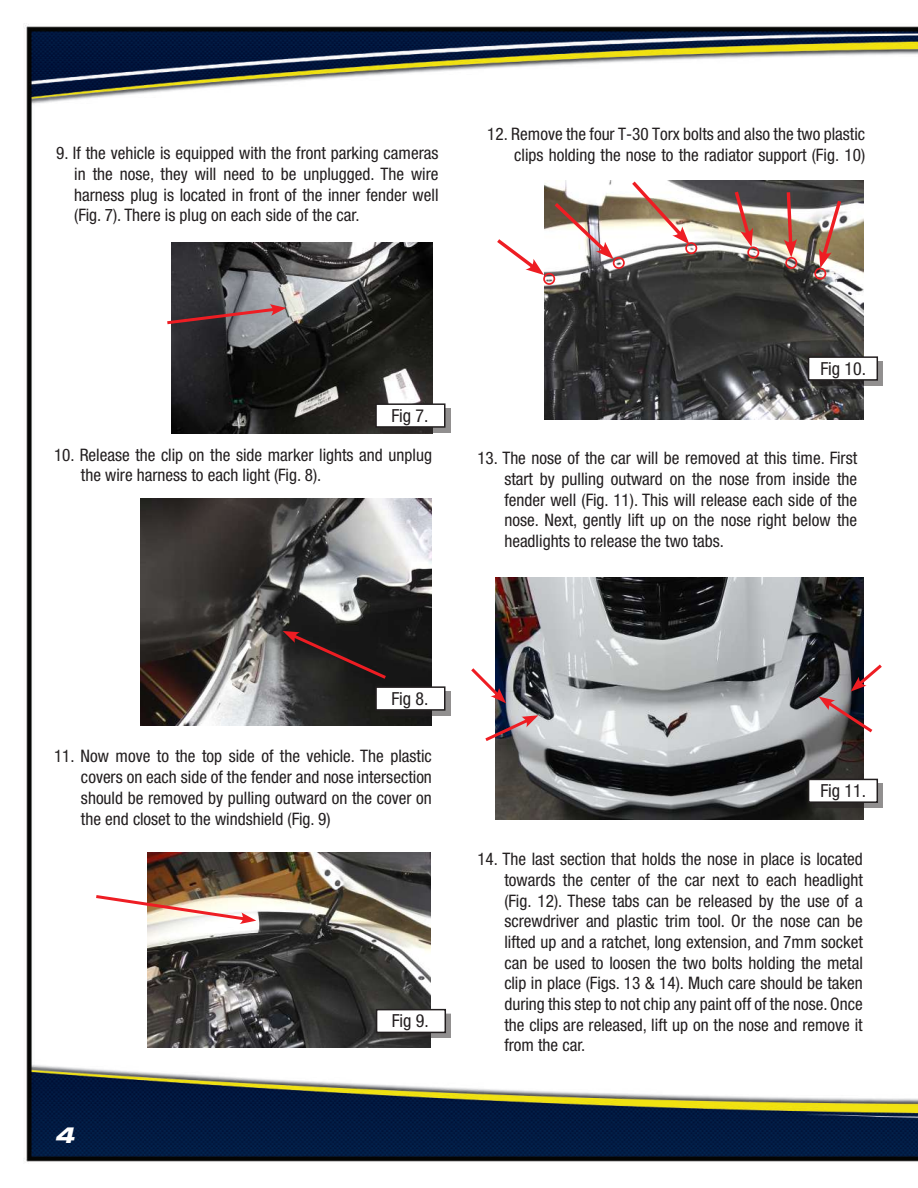
<style>
.page{position:relative;width:918px;height:1188px;background:#fff}
.page>*{position:absolute;margin:0;border:0;box-sizing:border-box;transform-origin:0 0}
.t1{font:italic 800 expanded 22.5px "Helvetica Neue LT Std";color:#fff}
.t2{font:condensed 18px "Helvetica Neue LT Std";color:#231f20}
.t3{font:condensed 17.25px/20.7px "Helvetica Neue LT Std";color:#231f20;text-align:justify}
</style>
<div class="page">
<img style="left:23px;top:23px;width:895px;height:1139px">
<img style="left:140px;top:498px;width:292px;height:227px">
<svg style="left:283px;top:631px;width:106px;height:50px;background:#2d1e1e"></svg>
<div style="left:380px;top:691px;width:70px;height:24px;background:#231f20;opacity:.5"></div>
<div style="left:376px;top:687px;width:69px;height:23px;background:#fff"></div>
<div style="left:375px;top:686px;width:71px;height:25px;border:2px solid #231f20"></div>
<img style="left:147px;top:853px;width:283px;height:194px">
<img style="left:93px;top:893px;width:163px;height:31px">
<div style="left:381px;top:1014px;width:70px;height:24px;background:#231f20;opacity:.5"></div>
<div style="left:377px;top:1010px;width:68px;height:22px;background:#fff"></div>
<div style="left:376px;top:1009px;width:70px;height:24px;border:2px solid #231f20"></div>
<img style="left:495px;top:578px;width:369px;height:241px">
<div style="left:813px;top:783px;width:70px;height:25px;background:#231f20;opacity:.5"></div>
<div style="left:809px;top:779px;width:68px;height:23px;background:#fff"></div>
<div style="left:808px;top:779px;width:70px;height:24px;border:2px solid #231f20"></div>
<svg style="left:468px;top:665px;width:38px;height:38px"></svg>
<svg style="left:482px;top:715px;width:56px;height:29px"></svg>
<svg style="left:819px;top:661px;width:66px;height:74px"></svg>
<img style="left:545px;top:180px;width:318px;height:239px">
<div style="left:543px;top:273px;width:12px;height:12px;border:2px solid #ee1d23;border-radius:50%"></div>
<svg style="left:493px;top:236px;width:51px;height:39px"></svg>
<div style="left:613px;top:257px;width:12px;height:12px;border:2px solid #ee1d23;border-radius:50%"></div>
<svg style="left:551px;top:199px;width:63px;height:60px"></svg>
<div style="left:685px;top:242px;width:13px;height:12px;border:2px solid #ee1d23;border-radius:50%"></div>
<svg style="left:629px;top:178px;width:61px;height:66px"></svg>
<div style="left:747px;top:246px;width:13px;height:13px;border:2px solid #ee1d23;border-radius:50%"></div>
<svg style="left:732px;top:188px;width:21px;height:59px"></svg>
<div style="left:785px;top:257px;width:13px;height:12px;border:2px solid #ee1d23;border-radius:50%"></div>
<svg style="left:784px;top:189px;width:13px;height:68px"></svg>
<div style="left:814px;top:267px;width:13px;height:13px;border:2px solid #ee1d23;border-radius:50%"></div>
<svg style="left:819px;top:197px;width:25px;height:71px"></svg>
<div style="left:813px;top:361px;width:70px;height:24px;background:#231f20;opacity:.5"></div>
<div style="left:809px;top:357px;width:68px;height:23px;background:#fff"></div>
<div style="left:808px;top:356px;width:70px;height:25px;border:2px solid #231f20"></div>
<img style="left:171px;top:243px;width:261px;height:191px">
<svg style="left:164px;top:304px;width:122px;height:22px;background:#7d6065"></svg>
<div style="left:380px;top:408px;width:70px;height:24px;background:#231f20;opacity:.5"></div>
<div style="left:376px;top:404px;width:69px;height:23px;background:#fff"></div>
<div style="left:375px;top:403px;width:71px;height:25px;border:2px solid #231f20"></div>
<p class="t3" style="left:74px;top:143px;width:366px;text-indent:-18px">9. If the vehicle is equipped with the front parking cameras in the nose, they will need to be unplugged. The wire harness plug is located in front of the inner fender well (Fig. 7). There is plug on each side of the car.</p>
<p class="t3" style="left:487px;top:123px;width:380px;text-align:right">12. Remove the four T-30 Torx bolts and also the two plastic clips holding the nose to the radiator support (Fig. 10)</p>
<p class="t2" style="left:391px;top:405px;width:38px">Fig 7.</p>
<p class="t3" style="left:81px;top:444px;width:353px;text-indent:-27px">10. Release the clip on the side marker lights and unplug the wire harness to each light (Fig. 8).</p>
<p class="t2" style="left:820px;top:358px;width:47px">Fig 10.</p>
<p class="t3" style="left:504px;top:448px;width:354px;text-indent:-27px">13. The nose of the car will be removed at this time. First start by pulling outward on the nose from inside the fender well (Fig. 11). This will release each side of the nose. Next, gently lift up on the nose right below the headlights to release the two tabs.</p>
<p class="t2" style="left:391px;top:688px;width:38px">Fig 8.</p>
<p class="t3" style="left:81px;top:746px;width:352px;text-indent:-27px">11. Now move to the top side of the vehicle. The plastic covers on each side of the fender and nose intersection should be removed by pulling outward on the cover on the end closet to the windshield (Fig. 9)</p>
<h1 class="t1" style="left:55px;top:1120px;width:21px">4</h1>
<p class="t2" style="left:392px;top:1011px;width:38px">Fig 9.</p>
<p class="t2" style="left:820px;top:780px;width:47px">Fig 11.</p>
<p class="t3" style="left:504px;top:849px;width:360px;text-indent:-27px">14. The last section that holds the nose in place is located towards the center of the car next to each headlight (Fig. 12). These tabs can be released by the use of a screwdriver and plastic trim tool. Or the nose can be lifted up and a ratchet, long extension, and 7mm socket can be used to loosen the two bolts holding the metal clip in place (Figs. 13 &amp; 14). Much care should be taken during this step to not chip any paint off of the nose. Once the clips are released, lift up on the nose and remove it from the car.</p>
</div>
